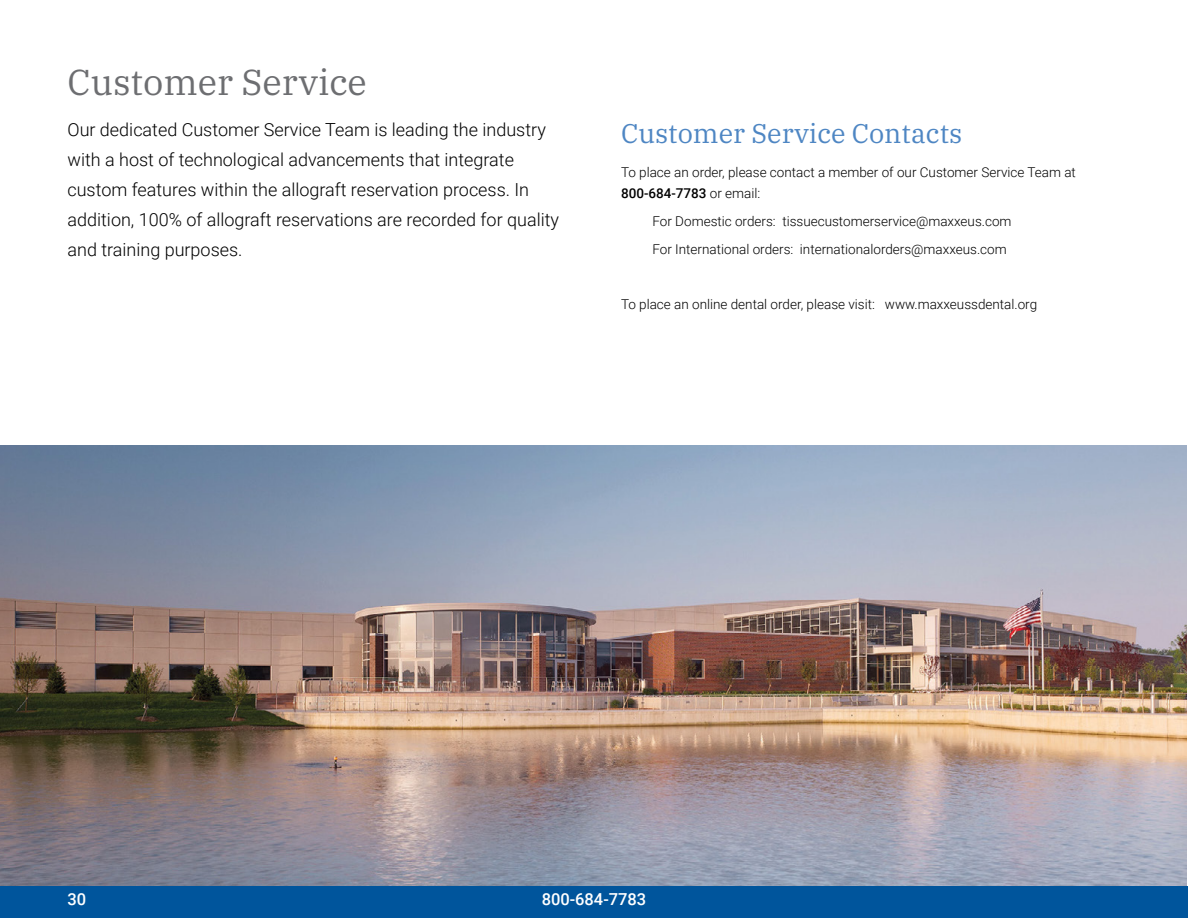
<style>
.page{position:relative;width:1188px;height:918px;background:#fff}
.page>*{position:absolute;margin:0;border:0;box-sizing:border-box;transform-origin:0 0}
.t1{font:36px "IBM Plex Serif";color:#6d6e71}
.t2{font:27px "IBM Plex Serif";color:#4e86c3}
.t3{font:300 18px/30px "Roboto";color:#000}
.t4{font:500 16.5px "Roboto";color:#fff}
.t5{font:300 13.5px/21px "Roboto";color:#000}
.s1{font-weight:500}
</style>
<div class="page">
<img style="left:0;top:446px;width:1187px;height:440px">
<div style="left:0;top:886px;width:1188px;height:32px;background:#00559c"></div>
<h1 class="t1" style="left:68px;top:55px;width:301px">Customer Service</h1>
<p class="t3" style="left:68px;top:114px;width:493px">Our dedicated Customer Service Team is leading the industry with a host of technological advancements that integrate custom features within the allograft reservation process. In addition, 100% of allograft reservations are recorded for quality and training purposes.</p>
<h2 class="t2" style="left:621px;top:112px;width:343px">Customer Service Contacts</h2>
<p class="t5" style="left:621px;top:161px;width:456px">To place an order, please contact a member of our Customer Service Team at<br><span class="s1">800-684-7783</span> or email:</p>
<p class="t5" style="left:652px;top:207px;width:361px;line-height:27.8px">For Domestic orders: tissuecustomerservice@maxxeus.com<br>For International orders: internationalorders@maxxeus.com</p>
<p class="t5" style="left:621px;top:293px;width:418px">To place an online dental order, please visit: www.maxxeussdental.org</p>
<p class="t4" style="left:68px;top:888px;width:20px">30</p>
<p class="t4" style="left:542px;top:888px;width:106px">800-684-7783</p>
</div>
